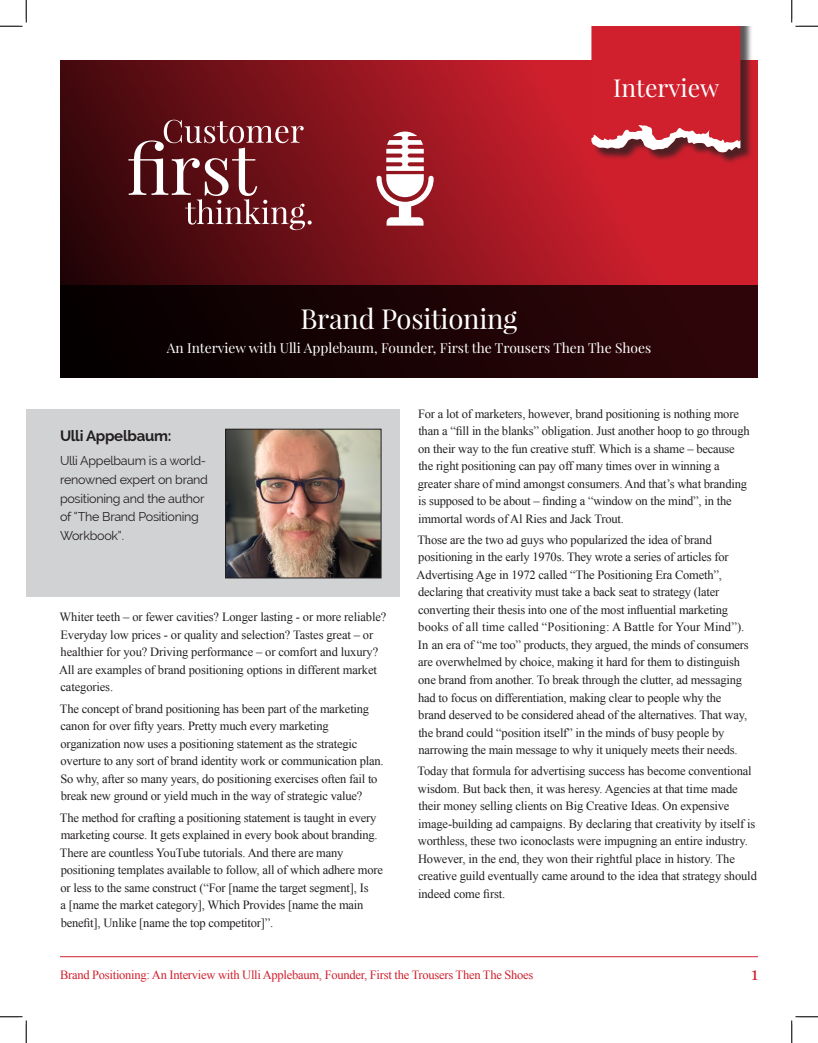
<style>
.page{position:relative;width:818px;height:1043px;background:#fff}
.page>*{position:absolute;margin:0;border:0;box-sizing:border-box;transform-origin:0 0}
.t1{font:27.5px "Playfair Display";letter-spacing:-.01em;color:#fff}
.t2{font:24.62px "Playfair Display";color:#fff}
.t3{font:18.75px "Playfair Display";color:#d0202e}
.t4{font:700 15px "Raleway";letter-spacing:-.02em;color:#231f20}
.t5{font:13.75px "Playfair Display";color:#fff}
.t6{font:12.5px/17.5px "Times New Roman";letter-spacing:-.015em;color:#231f20}
.t7{font:12.5px/18.8px "Raleway";letter-spacing:-.02em;color:#231f20}
.t8{font:12.5px "Times New Roman";letter-spacing:-.02em;color:#d0202e}
</style>
<div class="page">
<hr style="left:60px;top:956px;width:698px;height:1px;background:#d0202e">
<svg style="left:60px;top:60px;width:698px;height:225px;background:#90151f"></svg>
<div style="left:60px;top:285px;width:698px;height:93px;background:linear-gradient(to right,#040000,#31060a)"></div>
<div style="left:593px;top:26px;width:159px;height:138px;background:#231f20;opacity:.75"></div>
<svg style="left:591px;top:26px;width:149px;height:127px;background:#ce323e"></svg>
<svg style="left:376px;top:132px;width:57px;height:94px"></svg>
<svg style="left:128px;top:120px;width:184px;height:110px;background:#79353a"></svg>
<div style="left:26px;top:409px;width:374px;height:187px;background:#d1d2d4"></div>
<img style="left:227px;top:431px;width:152px;height:145px">
<div style="left:225px;top:429px;width:156px;height:149px;border:1px solid #231f20"></div>
<svg style="left:0;top:0;width:27px;height:27px"></svg>
<svg style="left:0;top:1016px;width:27px;height:26px"></svg>
<svg style="left:791px;top:0;width:27px;height:27px"></svg>
<svg style="left:791px;top:1016px;width:27px;height:26px"></svg>
<h2 class="t2" style="left:613px;top:72px;width:107px">Interview</h2>
<h1 class="t1" style="left:300px;top:301px;width:218px">Brand Positioning</h1>
<p class="t5" style="left:167px;top:339px;width:486px">An Interview with Ulli Applebaum, Founder, First the Trousers Then The Shoes</p>
<p class="t4" style="left:60px;top:427px;width:113px">Ulli Appelbaum:</p>
<p class="t7" style="left:60px;top:451px;width:149px">Ulli Appelbaum is a world&shy;renowned expert on brand positioning and the author of “The Brand Positioning<br>Workbook”.</p>
<p class="t6" style="left:59px;top:608px;width:329px">Whiter teeth – or fewer cavities? Longer lasting - or more reliable?<br>Everyday low prices - or quality and selection? Tastes great – or healthier for you? Driving performance – or comfort and luxury?<br>All are examples of brand positioning options in different market categories.</p>
<p class="t6" style="left:60px;top:699px;width:325px">The concept of brand positioning has been part of the marketing canon for over fifty years. Pretty much every marketing organization now uses a positioning statement as the strategic overture to any sort of brand identity work or communication plan.<br>So why, after so many years, do positioning exercises often fail to break new ground or yield much in the way of strategic value?</p>
<p class="t6" style="left:60px;top:808px;width:324px">The method for crafting a positioning statement is taught in every marketing course. It gets explained in every book about branding.<br>There are countless YouTube tutorials. And there are many positioning templates available to follow, all of which adhere more or less to the same construct (“For [name the target segment], Is<br>a [name the market category], Which Provides [name the main benefit], Unlike [name the top competitor]”.</p>
<p class="t6" style="left:418px;top:404px;width:333px">For a lot of marketers, however, brand positioning is nothing more than a “fill in the blanks” obligation. Just another hoop to go through on their way to the fun creative stuff. Which is a shame – because the right positioning can pay off many times over in winning a greater share of mind amongst consumers. And that’s what branding is supposed to be about – finding a “window on the mind”, in the immortal words of Al Ries and Jack Trout.</p>
<p class="t6" style="left:416px;top:531px;width:333px">Those are the two ad guys who popularized the idea of brand positioning in the early 1970s. They wrote a series of articles for Advertising Age in 1972 called “The Positioning Era Cometh”, declaring that creativity must take a back seat to strategy (later converting their thesis into one of the most influential marketing books of all time called “Positioning: A Battle for Your Mind”).<br>In an era of “me too” products, they argued, the minds of consumers are overwhelmed by choice, making it hard for them to distinguish one brand from another. To break through the clutter, ad messaging had to focus on differentiation, making clear to people why the brand deserved to be considered ahead of the alternatives. That way, the brand could “position itself” in the minds of busy people by narrowing the main message to why it uniquely meets their needs.</p>
<p class="t6" style="left:417px;top:762px;width:341px">Today that formula for advertising success has become conventional wisdom. But back then, it was heresy. Agencies at that time made their money selling clients on Big Creative Ideas. On expensive image-building ad campaigns. By declaring that creativity by itself is worthless, these two iconoclasts were impugning an entire industry.<br>However, in the end, they won their rightful place in history. The creative guild eventually came around to the idea that strategy should indeed come first.</p>
<p class="t8" style="left:60px;top:966px;width:475px">Brand Positioning: An Interview with Ulli Applebaum, Founder, First the Trousers Then The Shoes</p>
<h3 class="t3" style="left:751px;top:961px;width:8px">1</h3>
</div>
